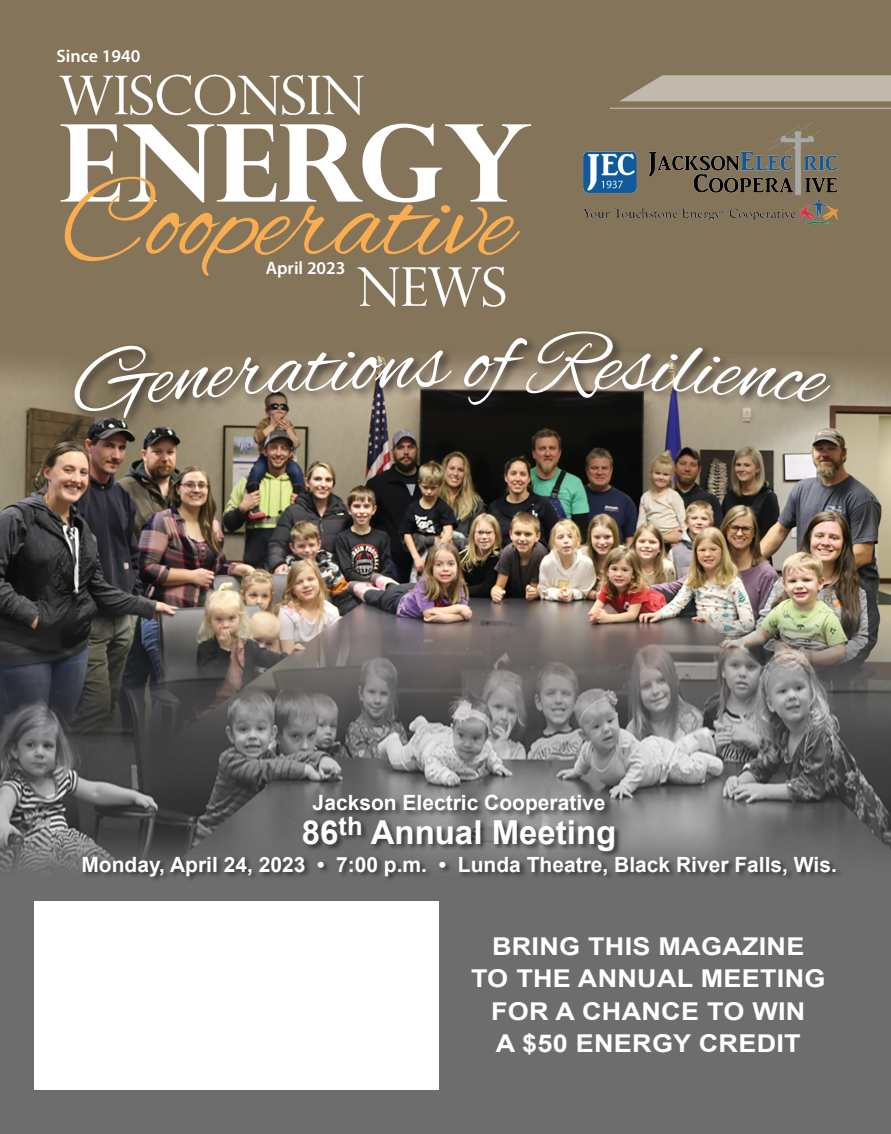
<style>
.page{position:relative;width:891px;height:1134px;background:#fff}
.page>*{position:absolute;margin:0;border:0;box-sizing:border-box;transform-origin:0 0}
.t1{font:90px "Alex Brush";color:#fff}
.feature_header_text{font:700 33px "Arial";color:#fff}
.feature_header_text-2{font:700 24.6px "Arial";letter-spacing:.01em;color:#fff;scale:1.1 1}
.feature_header_text-3{font:700 21px "Arial";color:#fff}
.Contents_every_issue{font:600 18px "Myriad Pro";color:#fff}
</style>
<div class="page">
<img style="left:0;top:0;width:891px;height:1134px">
<svg style="left:619px;top:75px;width:272px;height:26px"></svg>
<hr style="left:610px;top:108px;width:281px;height:1px;background:#fff">
<img style="left:583px;top:123px;width:255px;height:109px">
<div style="left:34px;top:901px;width:405px;height:189px;background:#fff"></div>
<div style="left:81px;top:794px;width:762px;height:89px;background:#231f20;opacity:.75"></div>
<svg style="left:59px;top:75px;width:305px;height:40px"></svg>
<svg style="left:61px;top:124px;width:470px;height:183px"></svg>
<div style="left:71px;top:328px;width:771px;height:102px;background:#231f20;opacity:.75"></div>
<svg style="left:70px;top:343px;width:382px;height:80px"></svg>
<svg style="left:526px;top:330px;width:305px;height:74px"></svg>
<p class="Contents_every_issue" style="left:57px;top:45px;width:85px">Since 1940</p>
<p class="Contents_every_issue" style="left:266px;top:257px;width:81px">April 2023</p>
<h1 class="t1" style="left:465px;top:312px;width:49px">of</h1>
<p class="feature_header_text-3" style="left:313px;top:789px;width:294px">Jackson Electric Cooperative</p>
<p class="feature_header_text" style="left:302px;top:811px;width:316px">86<sup>th</sup> Annual Meeting</p>
<p class="feature_header_text-3" style="left:81px;top:851px;width:757px">Monday, April 24, 2023 • 7:00 p.m. • Lunda Theatre, Black River Falls, Wis.</p>
<p class="feature_header_text-2" style="left:492px;top:930px;width:285px">BRING THIS MAGAZINE</p>
<p class="feature_header_text-2" style="left:471px;top:962px;width:324px">TO THE ANNUAL MEETING</p>
<p class="feature_header_text-2" style="left:491px;top:995px;width:287px">FOR A CHANCE TO WIN</p>
<p class="feature_header_text-2" style="left:496px;top:1027px;width:279px">A $50 ENERGY CREDIT</p>
</div>
